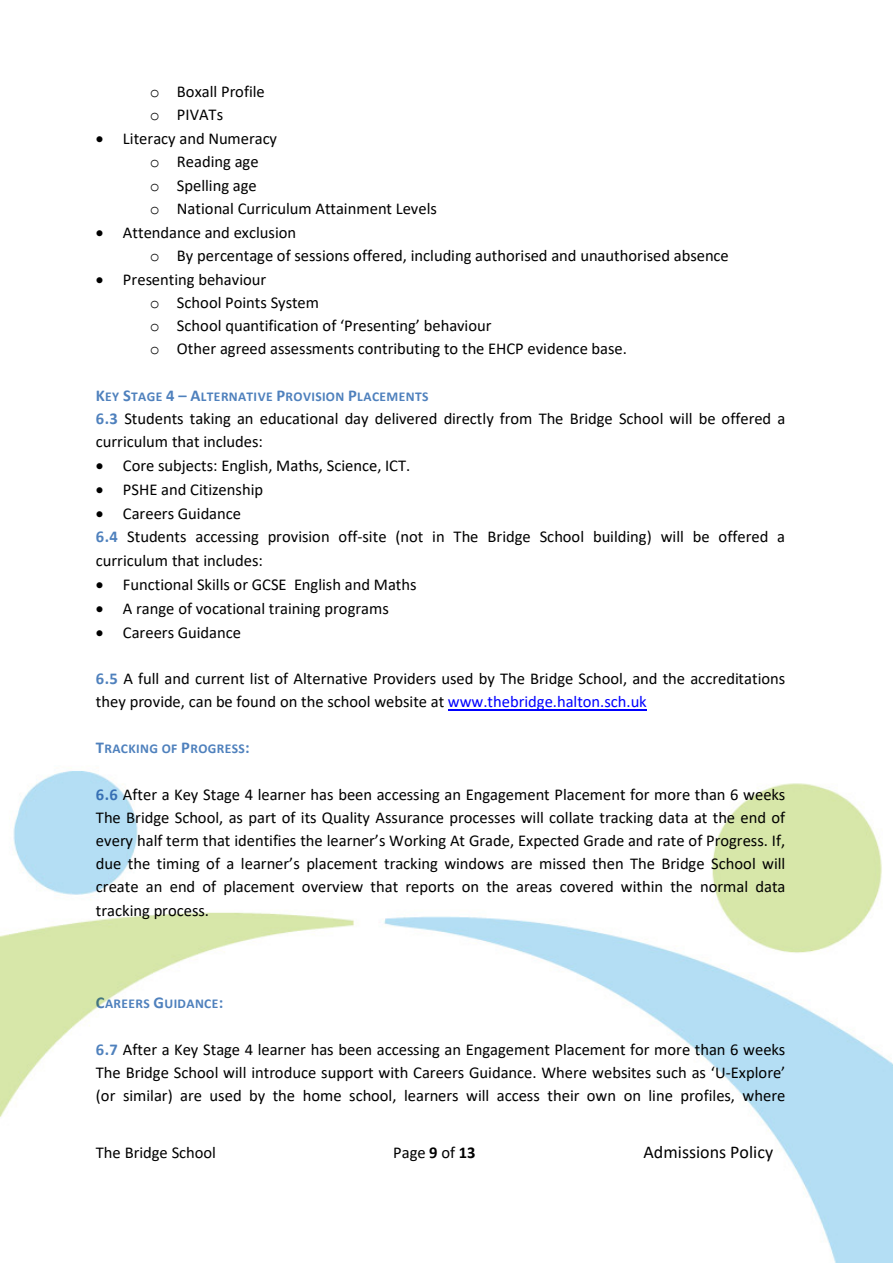
<style>
.page{position:relative;width:893px;height:1263px;background:#fff}
.page>*{position:absolute;margin:0;border:0;box-sizing:border-box;transform-origin:0 0}
.t1{font:18px "Calibri";color:#000}
.t2{font:16.5px/23.1px "Calibri";color:#000}
.t3{font:700 13.5px "Calibri";letter-spacing:.025em;color:#4f81bd}
.s1{font-family:"Courier New"}
.s2{font-size:16.5px}
.s3{font-weight:700;color:#4f81bd}
.s4{color:#00f}
.s5{font-weight:700}
</style>
<div class="page">
<img style="left:0;top:710px;width:893px;height:553px">
<hr style="left:448px;top:709px;width:199px;height:1px;background:#00f">
<p class="t2" style="left:150px;top:79px;width:116px"><span class="s1">o</span> Boxall Profile <span class="s1">o</span> PIVATs</p>
<p class="t2" style="left:150px;top:127px;width:289px;text-indent:-54px">• Literacy and Numeracy<br><span class="s1">o</span> Reading age<br><span class="s1">o</span> Spelling age<br><span class="s1">o</span> National Curriculum Attainment Levels</p>
<p class="t2" style="left:150px;top:220px;width:580px;text-indent:-54px">• Attendance and exclusion<br><span class="s1">o</span> By percentage of sessions offered, including authorised and unauthorised absence</p>
<p class="t2" style="left:150px;top:267px;width:479px;text-indent:-54px">• Presenting behaviour<br><span class="s1">o</span> School Points System<br><span class="s1">o</span> School quantification of ‘Presenting’ behaviour<br><span class="s1">o</span> Other agreed assessments contributing to the EHCP evidence base.</p>
<p class="t3" style="left:96px;top:387px;width:334px"><span class="s2">K</span>EY <span class="s2">S</span>TAGE <span class="s2">4 – A</span>LTERNATIVE <span class="s2">P</span>ROVISION <span class="s2">P</span>LACEMENTS</p>
<p class="t2" style="left:96px;top:406px;width:691px"><span class="s3">6.3</span> Students taking an educational day delivered directly from The Bridge School will be offered a curriculum that includes:</p>
<p class="t2" style="left:96px;top:454px;width:316px">• Core subjects: English, Maths, Science, ICT.</p>
<p class="t2" style="left:96px;top:478px;width:169px">• PSHE and Citizenship</p>
<p class="t2" style="left:96px;top:502px;width:691px">• Careers Guidance<br><span class="s3">6.4</span> Students accessing provision off-site (not in The Bridge School building) will be offered a curriculum that includes:</p>
<p class="t2" style="left:96px;top:572px;width:322px">• Functional Skills or GCSE English and Maths</p>
<p class="t2" style="left:96px;top:596px;width:295px">• A range of vocational training programs</p>
<p class="t2" style="left:96px;top:620px;width:147px">• Careers Guidance</p>
<p class="t2" style="left:96px;top:666px;width:691px"><span class="s3">6.5</span> A full and current list of Alternative Providers used by The Bridge School, and the accreditations they provide, can be found on the school website at <span class="s4">www.thebridge.halton.sch.uk</span></p>
<p class="t3" style="left:96px;top:739px;width:155px"><span class="s2">T</span>RACKING OF <span class="s2">P</span>ROGRESS<span class="s2">:</span></p>
<p class="t2" style="left:96px;top:782px;width:691px;text-align:justify"><span class="s3">6.6</span> After a Key Stage 4 learner has been accessing an Engagement Placement for more than 6 weeks The Bridge School, as part of its Quality Assurance processes will collate tracking data at the end of every half term that identifies the learner’s Working At Grade, Expected Grade and rate of Progress. If, due the timing of a learner’s placement tracking windows are missed then The Bridge School will create an end of placement overview that reports on the areas covered within the normal data tracking process.</p>
<p class="t3" style="left:96px;top:994px;width:129px"><span class="s2">C</span>AREERS <span class="s2">G</span>UIDANCE<span class="s2">:</span></p>
<p class="t2" style="left:96px;top:1037px;width:691px;text-align:justify"><span class="s3">6.7</span> After a Key Stage 4 learner has been accessing an Engagement Placement for more than 6 weeks The Bridge School will introduce support with Careers Guidance. Where websites such as ‘U-Explore’ (or similar) are used by the home school, learners will access their own on line profiles, where</p>
<p class="t2" style="left:96px;top:1141px;width:122px">The Bridge School</p>
<p class="t2" style="left:393px;top:1141px;width:84px">Page <span class="s5">9</span> of <span class="s5">13</span></p>
<p class="t1" style="left:643px;top:1140px;width:131px">Admissions Policy</p>
</div>
